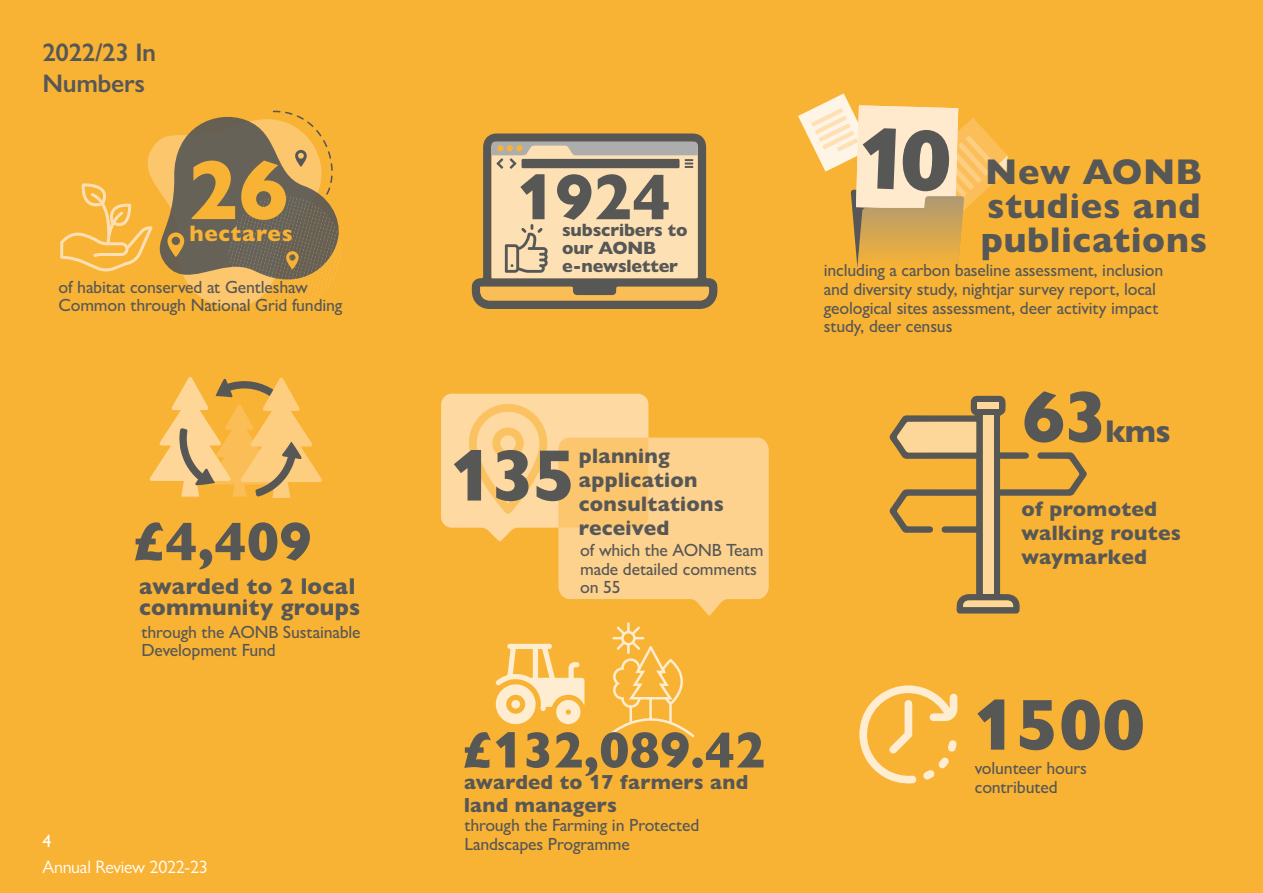
<style>
.page{position:relative;width:1263px;height:893px;background:#f9b334}
.page>*{position:absolute;margin:0;border:0;box-sizing:border-box;transform-origin:0 0}
.t1{font:800 84.6px "Gill Sans Nova";color:#f9b334}
.t2{font:800 73.2px "Gill Sans Nova";color:#575756}
.t3{font:800 72.6px "Gill Sans Nova";color:#575756}
.t4{font:800 65.1px "Gill Sans Nova";color:#575756}
.t5{font:800 54.75px "Gill Sans Nova";color:#575756}
.t6{font:800 51.15px "Gill Sans Nova";color:#575756}
.t7{font:800 36px/34px "Gill Sans Nova";letter-spacing:.02em;color:#575756}
.t8{font:800 31.5px "Gill Sans Nova";color:#575756}
.t9{font:600 25.5px/30.6px "Gill Sans Nova";letter-spacing:-.015em;color:#575756}
.t10{font:800 22.95px/21.1px "Gill Sans Nova";letter-spacing:.01em;color:#575756}
.t11{font:800 22.5px "Gill Sans Nova";letter-spacing:.03em;color:#f9b334}
.t12{font:800 21px/24px "Gill Sans Nova";letter-spacing:.01em;color:#575756}
.t13{font:800 20.4px/23.2px "Gill Sans Nova";letter-spacing:.01em;color:#575756}
.t14{font:18px "Gill Sans Nova";letter-spacing:-.015em;color:#fff}
.t15{font:500 18px "Gill Sans Nova";color:#fff}
.t16{font:800 17.85px/18px "Gill Sans Nova";letter-spacing:-.01em;color:#575756}
.t17{font:500 17.7px/18.8px "Gill Sans Nova";letter-spacing:-.01em;color:#575756}
</style>
<div class="page">
<svg style="left:150px;top:377px;width:172px;height:121px"></svg>
<hr style="left:669px;top:702px;width:3px;height:22px;background:#ffedd2">
<hr style="left:629px;top:705px;width:3px;height:19px;background:#ffedd2">
<svg style="left:607px;top:718px;width:87px;height:19px"></svg>
<hr style="left:649px;top:697px;width:3px;height:23px;background:#ffedd2">
<svg style="left:612px;top:622px;width:71px;height:86px"></svg>
<svg style="left:441px;top:394px;width:328px;height:222px"></svg>
<svg style="left:472px;top:133px;width:246px;height:176px;background:#cfb58a"></svg>
<svg style="left:60px;top:110px;width:282px;height:199px"></svg>
<svg style="left:859px;top:685px;width:98px;height:99px"></svg>
<svg style="left:496px;top:644px;width:88px;height:81px"></svg>
<div style="left:511px;top:700px;width:9px;height:9px;background:#ffedd2;border-radius:50%"></div>
<svg style="left:889px;top:396px;width:198px;height:217px"></svg>
<div style="left:977px;top:402px;width:22px;height:7px;background:#fdd79a"></div>
<svg style="left:798px;top:93px;width:210px;height:174px"></svg>
<h3 class="t9" style="left:43px;top:37px;width:115px">2022/23 In<br>Numbers</h3>
<h1 class="t1" style="left:188px;top:137px;width:102px">26</h1>
<p class="t11" style="left:189px;top:219px;width:105px">hectares</p>
<p class="t17" style="left:59px;top:277px;width:285px">of habitat conserved at Gentleshaw<br>Common through National Grid funding</p>
<h3 class="t5" style="left:133px;top:507px;width:181px">£4,409</h3>
<p class="t10" style="left:139px;top:576px;width:223px">awarded to 2 local community groups</p>
<p class="t17" style="left:142px;top:622px;width:221px">through the AONB Sustainable<br>Development Fund</p>
<p class="t15" style="left:43px;top:830px;width:10px">4</p>
<p class="t14" style="left:43px;top:856px;width:167px">Annual Review 2022-23</p>
<h3 class="t4" style="left:516px;top:156px;width:156px">1924</h3>
<p class="t16" style="left:562px;top:221px;width:127px">subscribers to our AONB e-newsletter</p>
<h2 class="t2" style="left:449px;top:430px;width:128px">135</h2>
<p class="t12" style="left:579px;top:444px;width:147px">planning application consultations received</p>
<p class="t17" style="left:580px;top:540px;width:185px">of which the AONB Team made detailed comments on 55</p>
<h3 class="t6" style="left:462px;top:718px;width:305px">£132,089.42</h3>
<p class="t13" style="left:464px;top:771px;width:286px">awarded to 17 farmers and land managers</p>
<p class="t17" style="left:464px;top:816px;width:237px">through the Farming in Protected<br>Landscapes Programme</p>
<h3 class="t7" style="left:981px;top:155px;width:228px">New AONB studies and publications</h3>
<p class="t17" style="left:824px;top:261px;width:341px">including a carbon baseline assessment, inclusion and diversity study, nightjar survey report, local geological sites assessment, deer activity impact study, deer census</p>
<h2 class="t2" style="left:1022px;top:371px;width:87px">63</h2>
<h3 class="t8" style="left:1105px;top:411px;width:67px">kms</h3>
<p class="t12" style="left:1021px;top:497px;width:161px">of promoted walking routes waymarked</p>
<h3 class="t3" style="left:973px;top:679px;width:174px">1500</h3>
<p class="t17" style="left:975px;top:759px;width:114px">volunteer hours contributed</p>
</div>
